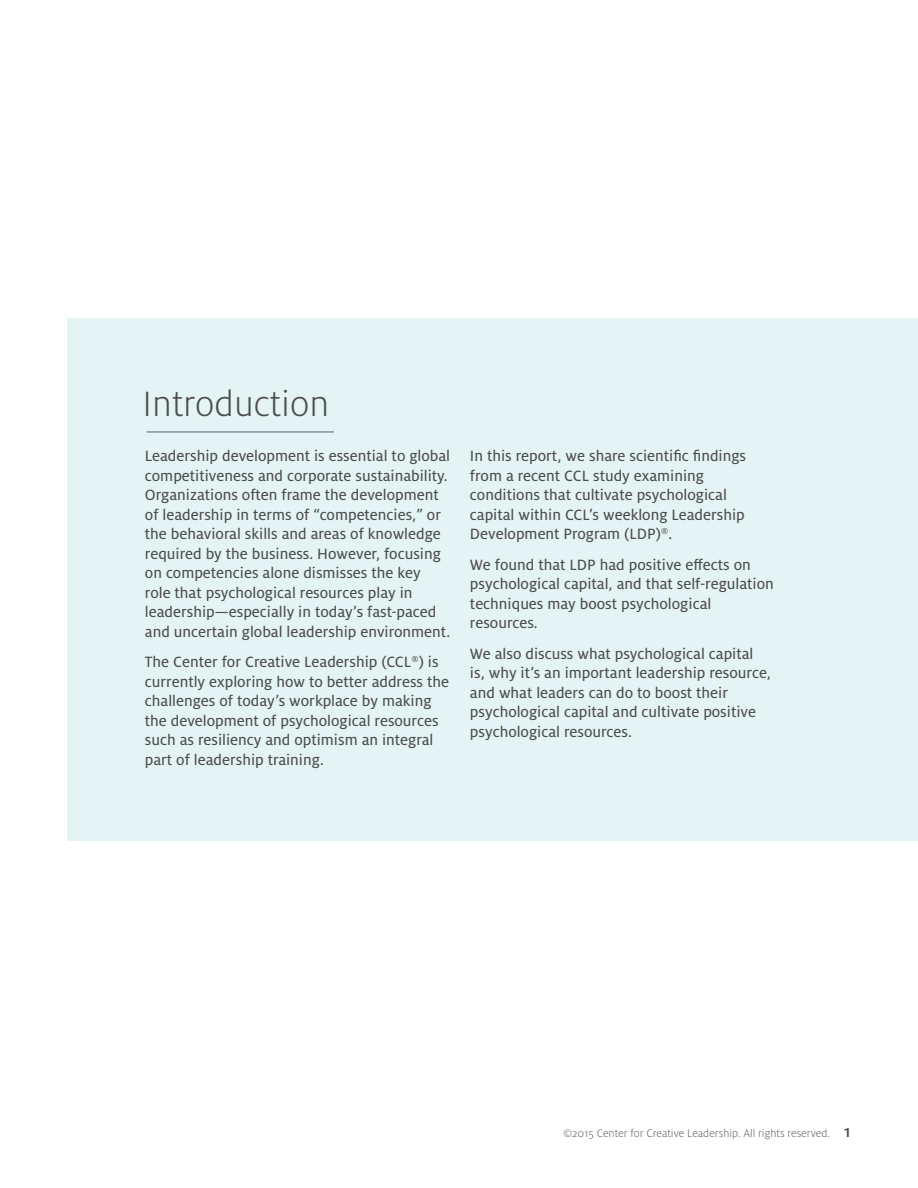
<style>
.page{position:relative;width:918px;height:1188px;background:#fff}
.page>*{position:absolute;margin:0;border:0;box-sizing:border-box;transform-origin:0 0}
.t1{font:300 39px "Milo Pro";color:#4d4d4f}
.t2{font:16.5px/19.5px "Milo Pro Text";color:#4d4d4f}
.t3{font:300 12px "Milo Pro";color:#5e6367}
.s1{font-weight:500;font-size:18px;color:#4d4d4f}
</style>
<div class="page">
<div style="left:68px;top:319px;width:850px;height:522px;background:#e4f4f5"></div>
<hr style="left:147px;top:432px;width:187px;height:1px;background:#5e6367">
<h1 class="t1" style="left:143px;top:382px;width:188px">Introduction</h1>
<p class="t2" style="left:145px;top:447px;width:307px">Leadership development is essential to global competitiveness and corporate sustainability.<br>Organizations often frame the development of leadership in terms of “competencies,” or the behavioral skills and areas of knowledge required by the business. However, focusing on competencies alone dismisses the key role that psychological resources play in leadership—especially in today’s fast-paced and uncertain global leadership environment.</p>
<p class="t2" style="left:145px;top:652px;width:306px">The Center for Creative Leadership (CCL<sup>®</sup>) is currently exploring how to better address the challenges of today’s workplace by making the development of psychological resources such as resiliency and optimism an integral part of leadership training.</p>
<p class="t2" style="left:470px;top:447px;width:278px">In this report, we share scientific findings from a recent CCL study examining conditions that cultivate psychological capital within CCL’s weeklong Leadership Development Program (LDP)<sup>®</sup>.</p>
<p class="t2" style="left:470px;top:555px;width:305px">We found that LDP had positive effects on psychological capital, and that self-regulation techniques may boost psychological resources.</p>
<p class="t2" style="left:470px;top:644px;width:303px">We also discuss what psychological capital is, why it’s an important leadership resource, and what leaders can do to boost their psychological capital and cultivate positive psychological resources.</p>
<p class="t3" style="left:563px;top:1127px;width:289px">©2015 Center for Creative Leadership. All rights reserved. <span class="s1">1</span></p>
</div>
